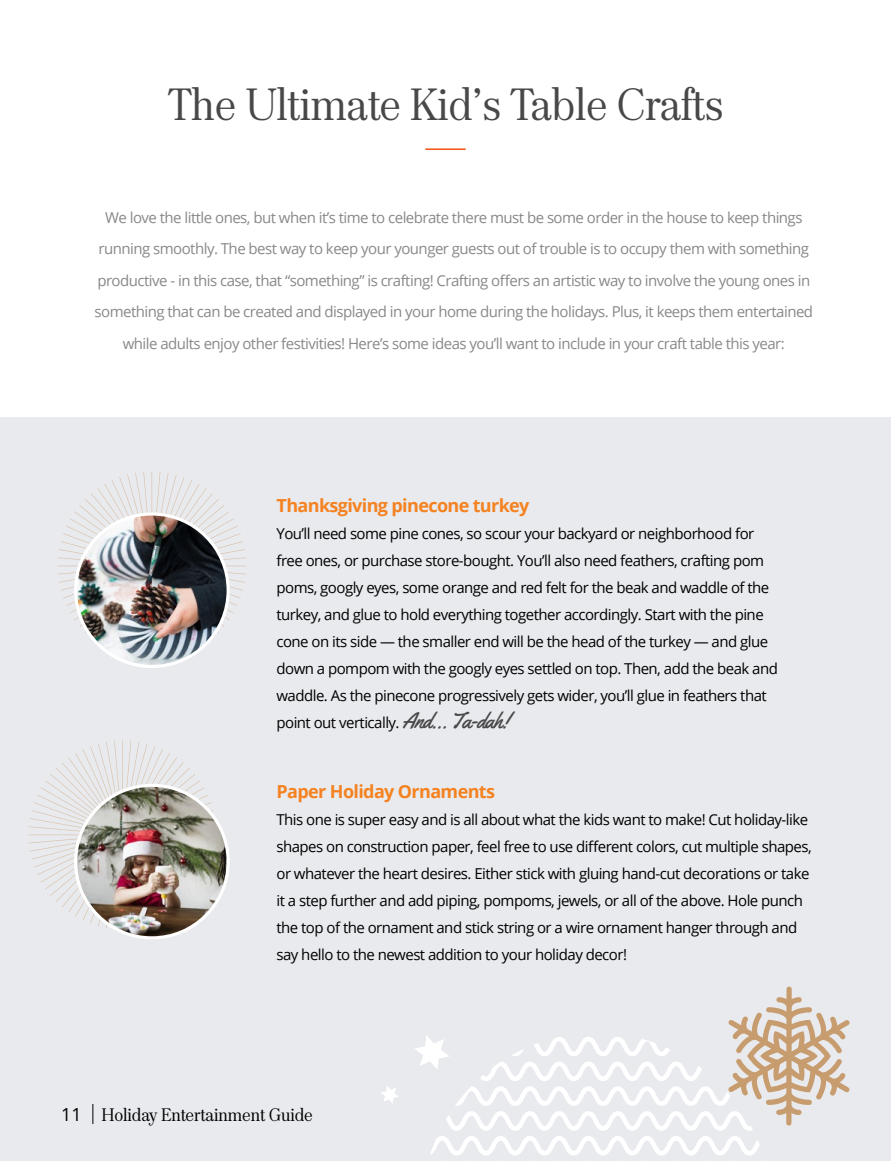
<style>
.page{position:relative;width:891px;height:1161px;background:#fff}
.page>*{position:absolute;margin:0;border:0;box-sizing:border-box;transform-origin:0 0}
.t1{font:300 45px "Keiss Text";letter-spacing:-.005em;color:#484848}
.t2{font:700 18px "Open Sans";letter-spacing:-.035em;color:#f58220}
.t3{font:300 18px "Keiss Text";letter-spacing:-.005em;color:#000}
.t4{font:15px/27px "Open Sans";letter-spacing:-.035em;color:#000}
.t5{font:15px/31.5px "Open Sans";letter-spacing:-.035em;color:#888;text-align:center}
.s1{font-family:"Yellowtail";font-size:22.5px;color:#484848}
.s2{font-family:"Open Sans";font-weight:400}
</style>
<div class="page">
<div style="left:0;top:418px;width:891px;height:743px;background:#e9eaee"></div>
<svg style="left:28px;top:740px;width:189px;height:189px"></svg>
<svg style="left:57px;top:471px;width:189px;height:189px"></svg>
<hr style="left:425px;top:148px;width:41px;height:2px;background:#f44e0f">
<img style="left:76px;top:785px;width:152px;height:153px;border-radius:76px">
<div style="left:74px;top:784px;width:156px;height:155px;border:3px solid #fff;border-radius:50%"></div>
<img style="left:76px;top:514px;width:152px;height:153px;border-radius:76px">
<div style="left:74px;top:512px;width:156px;height:156px;border:3px solid #fff;border-radius:50%"></div>
<svg style="left:381px;top:1086px;width:18px;height:17px"></svg>
<svg style="left:415px;top:987px;width:435px;height:169px"></svg>
<svg style="left:93px;top:1104px;width:1px;height:20px"></svg>
<h1 class="t1" style="left:167px;top:75px;width:558px">The Ultimate Kid’s Table Crafts</h1>
<p class="t5" style="left:95px;top:201px;width:720px">We love the little ones, but when it’s time to celebrate there must be some order in the house to keep things running smoothly. The best way to keep your younger guests out of trouble is to occupy them with something productive - in this case, that “something” is crafting! Crafting offers an artistic way to involve the young ones in something that can be created and displayed in your home during the holidays. Plus, it keeps them entertained while adults enjoy other festivities! Here’s some ideas you’ll want to include in your craft table this year:</p>
<p class="t2" style="left:277px;top:493px;width:254px">Thanksgiving pinecone turkey</p>
<p class="t4" style="left:276px;top:520px;width:503px">You’ll need some pine cones, so scour your backyard or neighborhood for free ones, or purchase store-bought. You’ll also need feathers, crafting pom poms, googly eyes, some orange and red felt for the beak and waddle of the turkey, and glue to hold everything together accordingly. Start with the pine cone on its side — the smaller end will be the head of the turkey — and glue down a pompom with the googly eyes settled on top. Then, add the beak and waddle. As the pinecone progressively gets wider, you’ll glue in feathers that point out vertically. <span class="s1">And… Ta-dah!</span></p>
<p class="t2" style="left:277px;top:778px;width:220px">Paper Holiday Ornaments</p>
<p class="t4" style="left:276px;top:805px;width:537px">This one is super easy and is all about what the kids want to make! Cut holiday-like shapes on construction paper, feel free to use different colors, cut multiple shapes, or whatever the heart desires. Either stick with gluing hand-cut decorations or take it a step further and add piping, pompoms, jewels, or all of the above. Hole punch the top of the ornament and stick string or a wire ornament hanger through and say hello to the newest addition to your holiday decor!</p>
<p class="t3" style="left:61px;top:1103px;width:253px"><span class="s2">11</span> Holiday Entertainment Guide</p>
</div>
